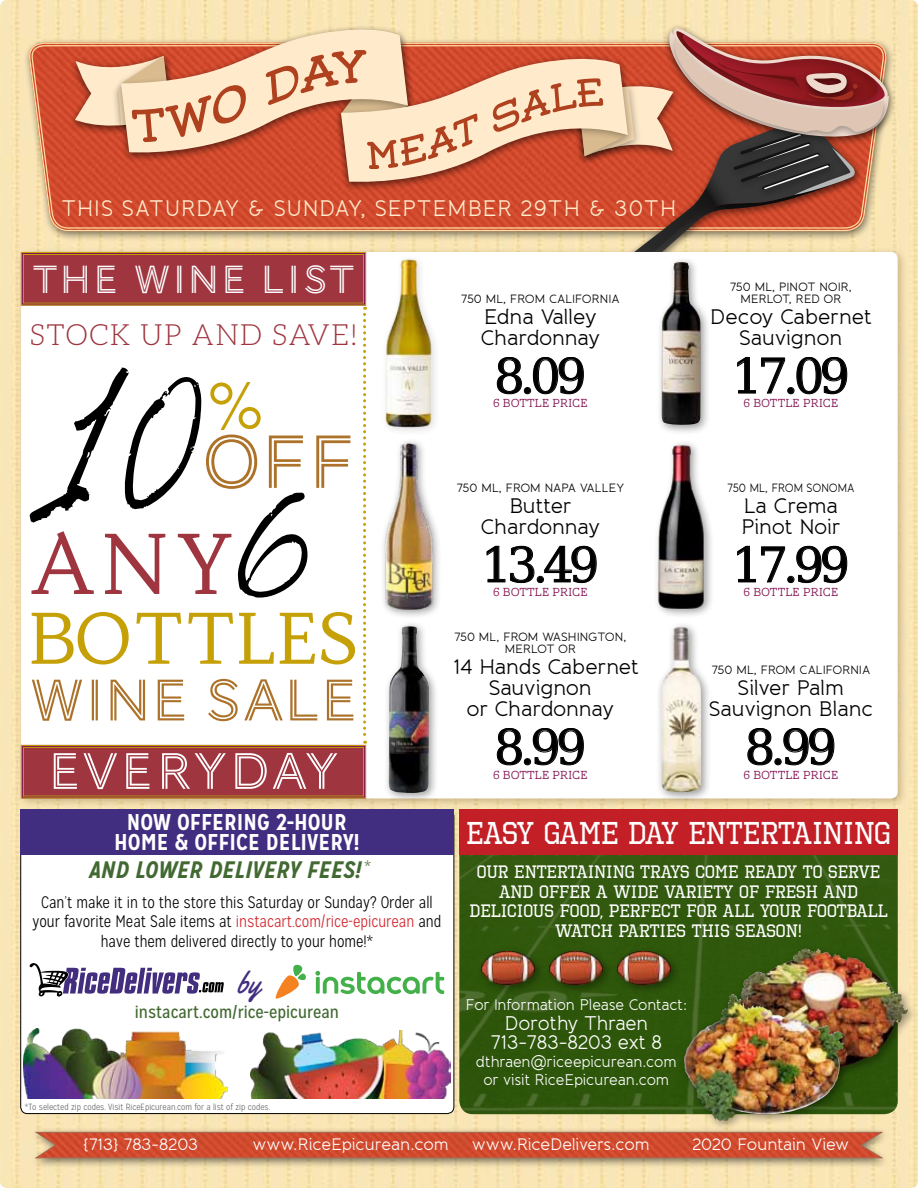
<style>
.page{position:relative;width:918px;height:1188px;background:#fff}
.page>*{position:absolute;margin:0;border:0;box-sizing:border-box;transform-origin:0 0}
.t1{font:81.75px "Habibi";color:#9e353f}
.t2{font:77.7px "AW Conqueror Inline";color:#ad722a}
.t3{font:69.15px "Habibi";color:#c5a007}
.t4{font:300 66.75px "Helvetica";color:#c5a007}
.t5{font:60.45px "AW Conqueror Inline";color:#ad722a}
.t6{font:52.95px "AW Conqueror Inline";letter-spacing:.05em;color:#fff}
.t7{font:48px "DejaVu Serif";letter-spacing:-.1em;color:#000}
.t8{font:40.5px "AW Conqueror Inline";letter-spacing:.05em;color:#fff}
.t9{font:31.5px "Octin Sports Rg";color:#fff;scale:.96 1}
.t10{font:30.75px "Yellowtail";color:#422e80}
.t11{font:300 29.25px "Aleo";letter-spacing:.05em;color:#9e353f}
.t12{font:italic 700 23.85px "Mission Gothic";color:#426932}
.t13{font:700 22.8px/20.2px "Mission Gothic";color:#fff;text-align:center}
.t14{font:22.5px "Banda";letter-spacing:.02em;color:#ffebcb;scale:.96 1}
.t15{font:21px/21px "Banda";color:#000;text-align:center}
.t16{font:19.8px/19.5px "Banda";letter-spacing:-.005em;color:#fff;text-align:center;scale:.96 1}
.t17{font:18px/19.5px "Octin Sports Rg";color:#fff;text-align:center}
.t18{font:17.1px "Mission Gothic";color:#426932}
.t19{font:300 16.65px/19.6px "Mission Gothic";color:#000;text-align:center;scale:.95 1}
.t20{font:16.65px "Banda";letter-spacing:-.005em;color:#fff}
.t21{font:15.3px/18px "Banda";color:#fff;text-align:center;scale:.96 1}
.t22{font:12px/12px "Banda";letter-spacing:-.035em;color:#000;text-align:center}
.t23{font:300 12px "AW Conqueror Slab";color:#831353}
.t24{font:12px "Banda";letter-spacing:-.035em;color:#000;scale:.9 1}
.t25{font:300 9px "Mission Gothic";color:#636466}
.s1{font-family:"Harabara Hand";font-size:156.6px;color:#000}
.s2{font-family:"Harabara Hand";font-size:129.45px;color:#000}
.s3{color:#d2232a}
</style>
<div class="page">
<img style="left:0;top:0;width:918px;height:1188px">
<div style="left:30px;top:1127px;width:861px;height:42px;background:#000;opacity:.5"></div>
<svg style="left:33px;top:1131px;width:852px;height:28px;background:#cd5538"></svg>
<div style="left:23px;top:38px;width:872px;height:204px;background:#000;opacity:.5"></div>
<svg style="left:31px;top:44px;width:508px;height:185px;background:#d55a3b"></svg>
<img style="left:546px;top:195px;width:309px;height:52px">
<div style="left:789px;top:144px;width:73px;height:60px;background:#000;opacity:.33"></div>
<div style="left:758px;top:160px;width:78px;height:39px;background:#000;opacity:.33"></div>
<div style="left:662px;top:23px;width:235px;height:124px;background:#000;opacity:.33"></div>
<div style="left:69px;top:52px;width:107px;height:84px;background:#000;opacity:.33"></div>
<svg style="left:75px;top:23px;width:815px;height:172px;background:#d38e71"></svg>
<div style="left:15px;top:247px;width:892px;height:562px;background:#6e542f;opacity:.34"></div>
<div style="left:21px;top:252px;width:877px;height:546px;background:#fff;border-radius:7px"></div>
<svg style="left:497px;top:357px;width:87px;height:38px"></svg>
<svg style="left:737px;top:357px;width:111px;height:38px"></svg>
<svg style="left:486px;top:546px;width:111px;height:37px"></svg>
<svg style="left:737px;top:546px;width:111px;height:37px"></svg>
<svg style="left:497px;top:728px;width:87px;height:38px"></svg>
<svg style="left:747px;top:728px;width:88px;height:38px"></svg>
<svg style="left:20px;top:251px;width:347px;height:548px"></svg>
<div style="left:23px;top:747px;width:341px;height:49px;border:1px solid #c5a007"></div>
<div style="left:653px;top:439px;width:61px;height:180px;background:#000;opacity:.4"></div>
<img style="left:656px;top:443px;width:50px;height:167px">
<img style="left:385px;top:259px;width:49px;height:170px">
<div style="left:21px;top:810px;width:433px;height:304px;background:#fff;border-radius:7px"></div>
<div style="left:21px;top:809px;width:433px;height:46px;background:#422e80"></div>
<svg style="left:30px;top:963px;width:194px;height:33px"></svg>
<svg style="left:276px;top:965px;width:30px;height:34px"></svg>
<svg style="left:315px;top:971px;width:129px;height:23px"></svg>
<img style="left:23px;top:1029px;width:204px;height:69px">
<img style="left:250px;top:1031px;width:201px;height:67px">
<img style="left:459px;top:855px;width:439px;height:259px">
<div style="left:731px;top:943px;width:187px;height:136px;background:#000;opacity:.4"></div>
<img style="left:736px;top:948px;width:140px;height:121px">
<div style="left:679px;top:989px;width:175px;height:142px;background:#000;opacity:.4"></div>
<img style="left:684px;top:994px;width:49px;height:127px">
<div style="left:459px;top:809px;width:439px;height:46px;background:#c22026"></div>
<div style="left:545px;top:946px;width:68px;height:49px;background:#000;opacity:.4"></div>
<img style="left:550px;top:951px;width:53px;height:34px">
<div style="left:613px;top:946px;width:68px;height:49px;background:#000;opacity:.4"></div>
<img style="left:618px;top:951px;width:53px;height:34px">
<div style="left:477px;top:946px;width:68px;height:49px;background:#000;opacity:.4"></div>
<img style="left:482px;top:951px;width:53px;height:34px">
<div style="left:656px;top:257px;width:55px;height:179px;background:#000;opacity:.4"></div>
<img style="left:662px;top:262px;width:39px;height:163px">
<div style="left:380px;top:438px;width:62px;height:182px;background:#000;opacity:.4"></div>
<img style="left:380px;top:443px;width:58px;height:167px">
<div style="left:655px;top:622px;width:57px;height:181px;background:#000;opacity:.4"></div>
<img style="left:661px;top:627px;width:40px;height:165px">
<div style="left:383px;top:621px;width:57px;height:182px;background:#000;opacity:.4"></div>
<img style="left:388px;top:626px;width:41px;height:167px">
<h3 class="t14" style="left:61px;top:194px;width:642px">This Saturday &amp; Sunday, September 29th &amp; 30th</h3>
<h3 class="t8" style="left:32px;top:261px;width:295px">THE WINE LIST</h3>
<h3 class="t11" style="left:30px;top:319px;width:329px">STOCK UP AND SAVE!</h3>
<h2 class="t2" style="left:57px;top:425px;width:300px"><span class="s1">10</span>OFF</h2>
<h3 class="t4" style="left:206px;top:352px;width:61px">%</h3>
<h1 class="t1" style="left:32px;top:514px;width:278px">ANY<span class="s2">6</span></h1>
<h3 class="t3" style="left:29px;top:596px;width:331px">BOTTLES</h3>
<h3 class="t5" style="left:29px;top:672px;width:320px">WINE SALE</h3>
<h3 class="t6" style="left:48px;top:746px;width:292px">EVERYDAY</h3>
<p class="t22" style="left:461px;top:293px;width:161px">750 ML, From California</p>
<p class="t15" style="left:480px;top:306px;width:121px;text-align:left">Edna Valley<br>Chardonnay</p>
<h3 class="t7" style="left:494px;top:333px;width:94px">8.09</h3>
<p class="t23" style="left:493px;top:397px;width:97px">6 BOTTLE PRICE</p>
<p class="t22" style="left:456px;top:482px;width:169px">750 ML, From Napa Valley</p>
<p class="t15" style="left:480px;top:495px;width:121px">Butter<br>Chardonnay</p>
<h3 class="t7" style="left:481px;top:522px;width:120px">13.49</h3>
<p class="t23" style="left:493px;top:586px;width:97px">6 BOTTLE PRICE</p>
<p class="t22" style="left:454px;top:631px;width:174px">750 ML, From Washington,<br>M erlot or</p>
<p class="t15" style="left:454px;top:656px;width:186px">14 Hands Cabernet</p>
<p class="t15" style="left:489px;top:677px;width:105px">Sauvignon</p>
<p class="t15" style="left:466px;top:698px;width:149px">or Chardonnay</p>
<h3 class="t7" style="left:494px;top:705px;width:94px">8.99</h3>
<p class="t23" style="left:493px;top:768px;width:97px">6 BOTTLE PRICE</p>
<p class="t22" style="left:730px;top:281px;width:124px">750 ML, Pinot Noir,<br>M erlot, Red Or</p>
<p class="t15" style="left:710px;top:306px;width:164px">Decoy Cabernet<br>Sauvignon</p>
<h3 class="t7" style="left:732px;top:333px;width:120px">17.09</h3>
<p class="t23" style="left:743px;top:397px;width:97px">6 BOTTLE PRICE</p>
<p class="t24" style="left:727px;top:480px;width:143px">750 ML, From Sonoma</p>
<p class="t15" style="left:741px;top:495px;width:101px;text-align:left">La Crema<br>Pinot Noir</p>
<h3 class="t7" style="left:732px;top:522px;width:120px">17.99</h3>
<p class="t23" style="left:743px;top:586px;width:97px">6 BOTTLE PRICE</p>
<p class="t22" style="left:711px;top:664px;width:161px">750 ML, From California</p>
<p class="t15" style="left:709px;top:677px;width:165px">Silver Palm<br>Sauvignon Blanc</p>
<h3 class="t7" style="left:745px;top:705px;width:94px">8.99</h3>
<p class="t23" style="left:743px;top:768px;width:97px">6 BOTTLE PRICE</p>
<h3 class="t13" style="left:114px;top:812px;width:247px">NOW OFFERING 2-HOUR<br>HOME &amp; OFFICE DELIVERY!</h3>
<h3 class="t12" style="left:89px;top:855px;width:283px">AND LOWER DELIVERY FEES! <sup>*</sup></h3>
<p class="t19" style="left:32px;top:892px;width:432px">Can’t make it in to the store this Saturday or Sunday? Order all your favorite Meat Sale items at <span class="s3">instacart.com/rice-epicurean</span> and have them delivered directly to your home!*</p>
<h3 class="t10" style="left:237px;top:964px;width:25px">by</h3>
<p class="t18" style="left:135px;top:1002px;width:206px">instacart.com/rice-epicurean</p>
<p class="t25" style="left:25px;top:1101px;width:247px">*To selected zip codes. Visit RiceEpicurean.com for a list of zip codes.</p>
<h3 class="t9" style="left:466px;top:815px;width:444px">EASY GAME DAY ENTERTAINING</h3>
<p class="t17" style="left:469px;top:862px;width:420px">OUR ENTERTAINING TRAYS COME READY TO SERVE AND OFFER A WIDE VARIETY OF FRESH AND DELICIOUS FOOD, PERFECT FOR ALL YOUR FOOTBALL WATCH PARTIES THIS SEASON!</p>
<p class="t21" style="left:466px;top:996px;width:232px">For I nformation Please Contact:</p>
<p class="t16" style="left:491px;top:1013px;width:180px">Dorothy Thraen<br>713-783-8203 ext 8</p>
<p class="t21" style="left:476px;top:1053px;width:211px">dthraen@riceepicurean.com or visit RiceEpicurean.com</p>
<p class="t20" style="left:83px;top:1135px;width:116px">{713} 783-8203</p>
<p class="t20" style="left:253px;top:1135px;width:198px">www.RiceEpicurean.com</p>
<p class="t20" style="left:472px;top:1135px;width:180px">www.RiceDelivers.com</p>
<p class="t20" style="left:692px;top:1135px;width:158px">2020 Fountain View</p>
</div>
